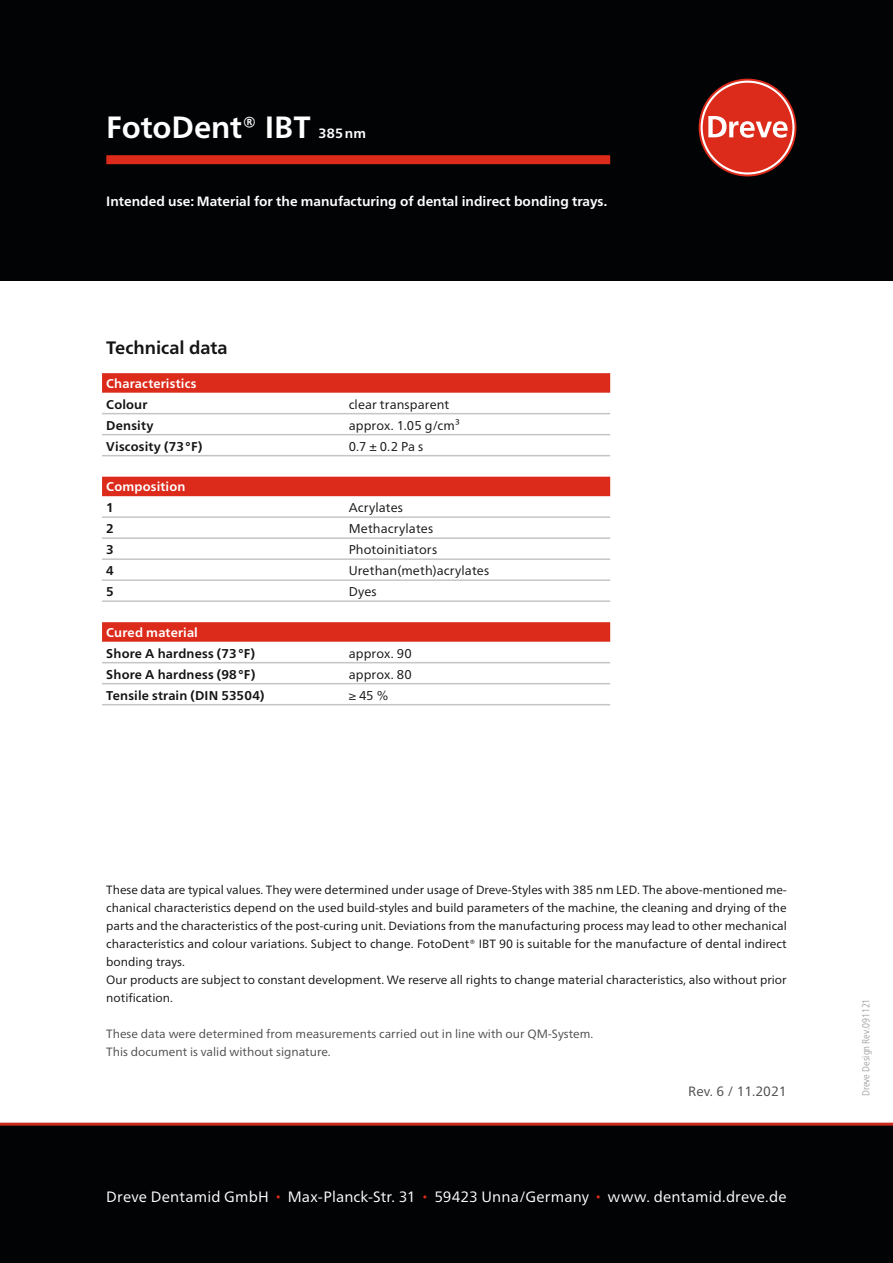
<style>
.page{position:relative;width:893px;height:1263px;background:#fff}
.page>*{position:absolute;margin:0;border:0;box-sizing:border-box;transform-origin:0 0}
.t1{font:700 30.75px "Frutiger Neue LTW1 G";letter-spacing:-.005em;color:#fff}
.t2{font:700 18px "Frutiger Neue LTW1 G";letter-spacing:-.005em;color:#131413}
.t3{font:15px "Frutiger Neue LTW1 G";letter-spacing:.01em;color:#fff}
.t4{font:700 13.5px "Frutiger Neue LTW1 G";color:#fff}
.t5{font:13.5px "Frutiger Neue LTW1 G";color:#4d4d4c}
.t6{font:12.75px "Frutiger Neue LTW1 G";letter-spacing:.01em;color:#131413}
.t7{font:700 12.75px "Frutiger Neue LTW1 G";letter-spacing:.01em;color:#131413}
.t8{font:700 12.75px "Frutiger Neue LTW1 G";letter-spacing:.01em;color:#fff}
.t9{font:12px/18px "Frutiger Neue LTW1 G";color:#131413}
.t10{font:12px/18px "Frutiger Neue LTW1 G";color:#4d4d4c}
.t11{font:300 condensed 10.2px "Frutiger Neue LTW1 G";color:#999}
.s1{font-size:9px;color:#dc2a1b}
</style>
<div class="page">
<div style="left:0;top:1124px;width:893px;height:139px;background:#010305"></div>
<div style="left:0;top:0;width:893px;height:281px;background:#010305"></div>
<hr style="left:0;top:1123px;width:893px;height:3px;background:#ca2a1e">
<div style="left:106px;top:155px;width:504px;height:9px;background:#dc2a1b"></div>
<svg style="left:701px;top:81px;width:93px;height:94px"></svg>
<div style="left:102px;top:373px;width:508px;height:20px;background:#dc2a1b"></div>
<hr style="left:102px;top:413px;width:508px;height:1px;background:#c4c5c5">
<hr style="left:102px;top:434px;width:508px;height:1px;background:#c4c5c5">
<hr style="left:102px;top:455px;width:508px;height:1px;background:#c4c5c5">
<div style="left:102px;top:477px;width:508px;height:19px;background:#dc2a1b"></div>
<hr style="left:102px;top:516px;width:508px;height:2px;background:#c4c5c5">
<hr style="left:102px;top:537px;width:508px;height:2px;background:#c4c5c5">
<hr style="left:102px;top:558px;width:508px;height:2px;background:#c4c5c5">
<hr style="left:102px;top:579px;width:508px;height:2px;background:#c4c5c5">
<hr style="left:102px;top:600px;width:508px;height:2px;background:#c4c5c5">
<div style="left:102px;top:622px;width:508px;height:20px;background:#dc2a1b"></div>
<hr style="left:102px;top:662px;width:508px;height:1px;background:#c4c5c5">
<hr style="left:102px;top:683px;width:508px;height:1px;background:#c4c5c5">
<hr style="left:102px;top:704px;width:508px;height:1px;background:#c4c5c5">
<h1 class="t1" style="left:106px;top:105px;width:206px">FotoDent® IBT</h1>
<p class="t4" style="left:319px;top:124px;width:49px">385nm</p>
<p class="t4" style="left:106px;top:192px;width:502px">Intended use: Material for the manufacturing of dental indirect bonding trays.</p>
<h2 class="t2" style="left:106px;top:335px;width:123px">Technical data</h2>
<p class="t8" style="left:106px;top:374px;width:92px">Characteristics</p>
<p class="t7" style="left:106px;top:395px;width:43px">Colour</p>
<p class="t6" style="left:349px;top:395px;width:102px">clear transparent</p>
<p class="t7" style="left:106px;top:416px;width:49px">Density</p>
<p class="t6" style="left:349px;top:416px;width:113px">approx. 1.05 g/cm³</p>
<p class="t7" style="left:106px;top:437px;width:98px">Viscosity (73°F)</p>
<p class="t6" style="left:349px;top:437px;width:76px">0.7 ± 0.2 Pa s</p>
<p class="t8" style="left:106px;top:477px;width:81px">Composition</p>
<p class="t7" style="left:106px;top:498px;width:9px">1</p>
<p class="t6" style="left:349px;top:498px;width:56px">Acrylates</p>
<p class="t7" style="left:106px;top:519px;width:9px">2</p>
<p class="t6" style="left:349px;top:519px;width:86px">Methacrylates</p>
<p class="t7" style="left:106px;top:540px;width:9px">3</p>
<p class="t6" style="left:349px;top:540px;width:90px">Photoinitiators</p>
<p class="t7" style="left:106px;top:561px;width:9px">4</p>
<p class="t6" style="left:349px;top:561px;width:142px">Urethan(meth)acrylates</p>
<p class="t7" style="left:106px;top:582px;width:9px">5</p>
<p class="t6" style="left:349px;top:582px;width:30px">Dyes</p>
<p class="t8" style="left:106px;top:623px;width:93px">Cured material</p>
<p class="t7" style="left:106px;top:644px;width:150px">Shore A hardness (73°F)</p>
<p class="t6" style="left:349px;top:644px;width:65px">approx. 90</p>
<p class="t7" style="left:106px;top:665px;width:150px">Shore A hardness (98°F)</p>
<p class="t6" style="left:349px;top:665px;width:65px">approx. 80</p>
<p class="t7" style="left:106px;top:686px;width:160px">Tensile strain (DIN 53504)</p>
<p class="t6" style="left:349px;top:686px;width:41px">≥ 45 %</p>
<p class="t9" style="left:106px;top:879px;width:682px">These data are typical values. They were determined under usage of Dreve-Styles with 385 nm LED. The above-mentioned me&shy;chanical characteristics depend on the used build-styles and build parameters of the machine, the cleaning and drying of the parts and the characteristics of the post-curing unit. Deviations from the manufacturing process may lead to other mechanical characteristics and colour variations. Subject to change. FotoDent® IBT 90 is suitable for the manufacture of dental indirect bonding trays.<br>Our products are subject to constant development. We reserve all rights to change material characteristics, also without prior notification.</p>
<p class="t10" style="left:106px;top:1023px;width:488px">These data were determined from measurements carried out in line with our QM-System.<br>This document is valid without signature.</p>
<p class="t5" style="left:688px;top:1081px;width:100px">Rev. 6 / 11.2021</p>
<p class="t3" style="left:106px;top:1185px;width:682px">Dreve Dentamid GmbH <span class="s1">•</span> Max-Planck-Str. 31 <span class="s1">•</span> 59423 Unna/Germany <span class="s1">•</span> www. dentamid.dreve.de</p>
<p class="t11" style="left:858px;top:1096px;width:99px;rotate:-90deg">Dreve Design Rev.091121</p>
</div>
